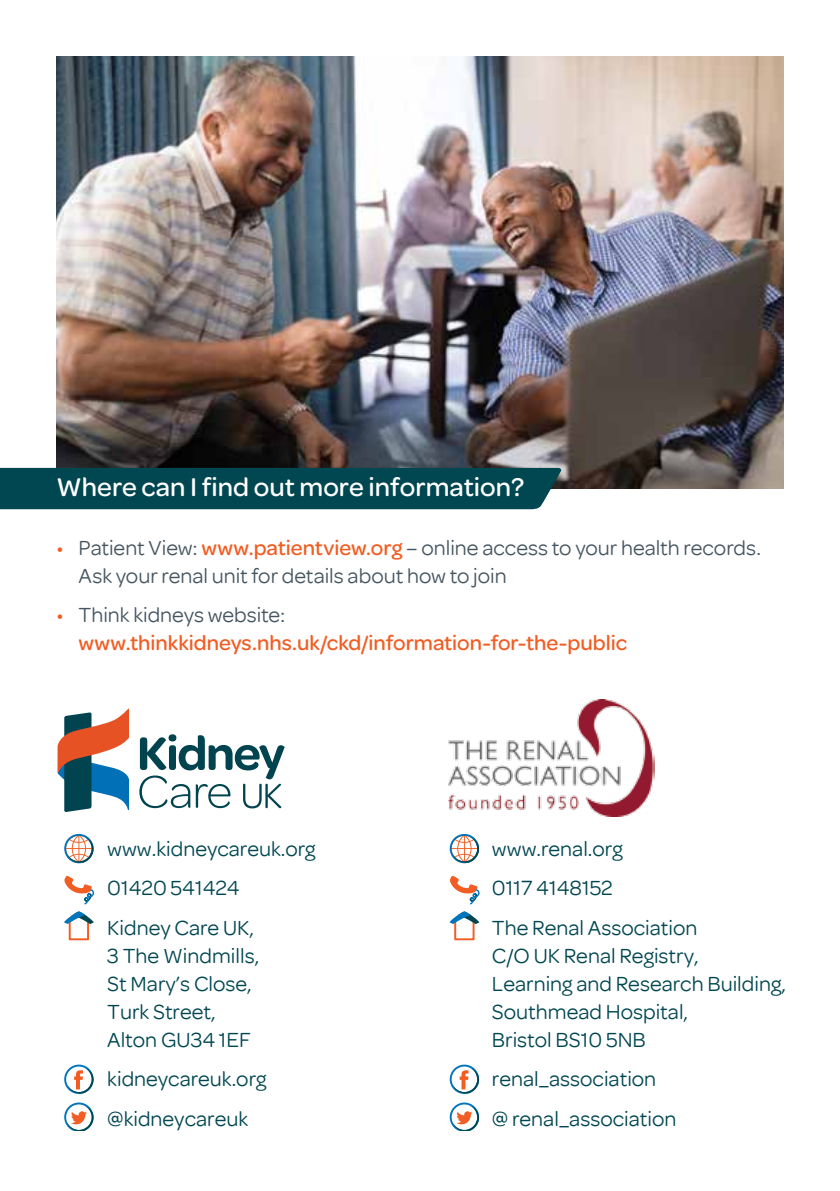
<style>
.page{position:relative;width:840px;height:1191px;background:#fff}
.page>*{position:absolute;margin:0;border:0;box-sizing:border-box;transform-origin:0 0}
.t1{font:500 27.4px "Omnes";color:#fff}
.t2{font:22px/39.4px "Omnes";color:#004751}
.t3{font:22px/28px "Omnes";color:#455560}
.t4{font:500 22px/28px "Omnes";color:#f15d22}
.s1{color:#f15d22}
.s2{font-weight:500;color:#f15d22}
.s3{font-weight:400}
.s4{font-weight:400;color:#455560}
</style>
<div class="page">
<img style="left:57px;top:57px;width:725px;height:431px">
<svg style="left:139px;top:734px;width:145px;height:74px"></svg>
<svg style="left:58px;top:708px;width:71px;height:104px"></svg>
<svg style="left:64px;top:834px;width:30px;height:30px"></svg>
<svg style="left:64px;top:875px;width:30px;height:30px"></svg>
<div style="left:69px;top:918px;width:20px;height:22px;border:2px solid #f15d22"></div>
<svg style="left:64px;top:911px;width:30px;height:13px"></svg>
<svg style="left:64px;top:1064px;width:30px;height:30px"></svg>
<svg style="left:64px;top:1102px;width:30px;height:28px"></svg>
<svg style="left:449px;top:834px;width:30px;height:30px"></svg>
<svg style="left:450px;top:875px;width:29px;height:30px"></svg>
<div style="left:454px;top:918px;width:20px;height:22px;border:2px solid #f15d22"></div>
<svg style="left:449px;top:911px;width:30px;height:13px"></svg>
<svg style="left:449px;top:1064px;width:30px;height:30px"></svg>
<svg style="left:449px;top:1102px;width:30px;height:28px"></svg>
<img style="left:448px;top:699px;width:206px;height:117px">
<div style="left:0;top:468px;width:562px;height:41px;background:#004751"></div>
<p class="t1" style="left:56px;top:471px;width:469px">Where can I find out more information?</p>
<p class="t3" style="left:79px;top:533px;width:683px;text-indent:-22px"><span class="s1">•</span> Patient View: <span class="s2">www.patientview.org</span> – online access to your health records.<br>Ask your renal unit for details about how to join</p>
<p class="t4" style="left:79px;top:601px;width:549px;text-indent:-22px"><span class="s3">•</span> <span class="s4">Think kidneys website: </span>www.thinkkidneys.nhs.uk/ckd/information-for-the-public</p>
<p class="t2" style="left:107px;top:829px;width:210px">www.kidneycareuk.org<br>01420 541424<br>Kidney Care UK,</p>
<p class="t2" style="left:107px;top:941px;width:153px;line-height:28px">3 The Windmills,<br>St Mary’s Close,<br>Turk Street,<br>Alton GU34 1EF</p>
<p class="t2" style="left:107px;top:1059px;width:161px">kidneycareuk.org @kidneycareuk</p>
<p class="t2" style="left:491px;top:829px;width:207px">www.renal.org<br>0117 4148152<br>The Renal Association</p>
<p class="t2" style="left:491px;top:941px;width:295px;line-height:28px">C/O UK Renal Registry,<br>Learning and Research Building,<br>Southmead Hospital,<br>Bristol BS10 5NB</p>
<p class="t2" style="left:491px;top:1059px;width:186px">renal_association @ renal_association</p>
</div>
